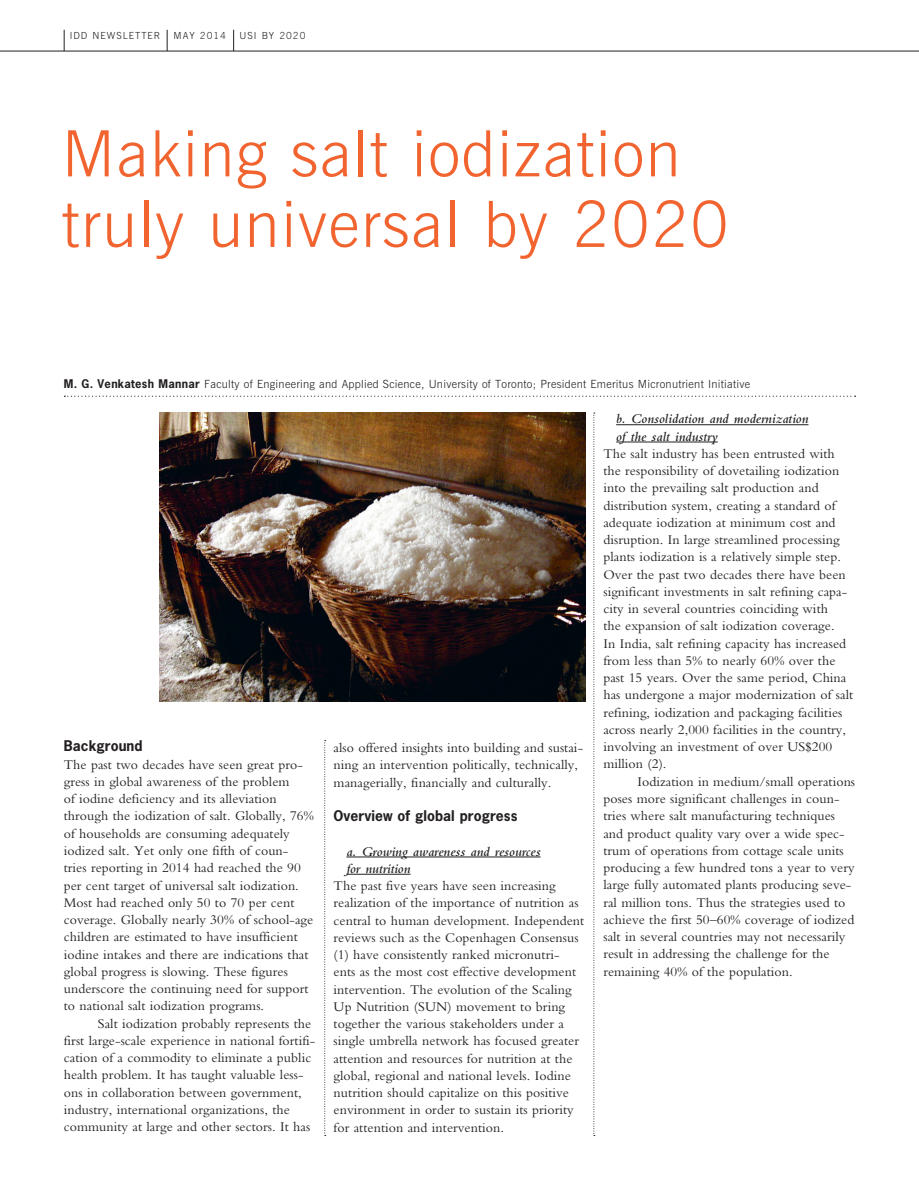
<style>
.page{position:relative;width:919px;height:1187px;background:#fff}
.page>*{position:absolute;margin:0;border:0;box-sizing:border-box;transform-origin:0 0}
.t1{font:300 63.75px/70.5px "News Gothic BT";letter-spacing:.025em;color:#f2642f}
.t2{font:13.8px/17.2px "Bembo";letter-spacing:.005em;color:#231f20}
.t3{font:italic 600 13.8px/17.2px "Bembo";letter-spacing:.005em;color:#231f20}
.t4{font:700 13.8px "News Gothic";letter-spacing:.005em;color:#231f20}
.t5{font:300 11.25px "News Gothic BT";letter-spacing:.025em;color:#231f20}
.t6{font:300 9.75px "News Gothic BT";letter-spacing:.1em;color:#231f20}
.s1{font-family:"News Gothic";font-weight:700}
</style>
<div class="page">
<hr style="left:346px;top:856px;width:194px;height:1px;background:#231f20">
<hr style="left:346px;top:873px;width:64px;height:1px;background:#231f20">
<hr style="left:616px;top:424px;width:192px;height:1px;background:#231f20">
<hr style="left:616px;top:441px;width:101px;height:1px;background:#231f20">
<svg style="left:167px;top:30px;width:1px;height:21px"></svg>
<svg style="left:233px;top:30px;width:1px;height:21px"></svg>
<hr style="left:0;top:51px;width:918px;height:1px;background:#231f20">
<svg style="left:64px;top:30px;width:1px;height:21px"></svg>
<img style="left:159px;top:412px;width:426px;height:290px">
<svg style="left:324px;top:740px;width:2px;height:396px"></svg>
<svg style="left:593px;top:412px;width:2px;height:724px"></svg>
<svg style="left:64px;top:395px;width:791px;height:2px"></svg>
<p class="t6" style="left:70px;top:29px;width:92px">IDD NEWSLETTER</p>
<p class="t6" style="left:174px;top:29px;width:54px">MAY 2014</p>
<p class="t6" style="left:239px;top:29px;width:67px">USI BY 2020</p>
<h1 class="t1" style="left:62px;top:118px;width:668px">Making salt iodization truly universal by 2020</h1>
<p class="t5" style="left:64px;top:377px;width:688px"><span class="s1">M. G. Venkatesh Mannar</span> Faculty of Engineering and Applied Science, University of Toronto; President Emeritus Micronutrient Initiative</p>
<p class="t4" style="left:64px;top:737px;width:80px">Background</p>
<p class="t2" style="left:64px;top:755px;width:251px">The past two decades have seen great pro&shy;gress in global awareness of the problem<br>of iodine deficiency and its alleviation through the iodization of salt. Globally, 76% of households are consuming adequately iodized salt. Yet only one fifth of coun&shy;tries reporting in 2014 had reached the 90 per cent target of universal salt iodization.<br>Most had reached only 50 to 70 per cent coverage. Globally nearly 30% of school-age children are estimated to have insufficient iodine intakes and there are indications that global progress is slowing. These figures underscore the continuing need for support to national salt iodization programs.</p>
<p class="t2" style="left:64px;top:1014px;width:253px;text-indent:34px">Salt iodization probably represents the first large-scale experience in national fortifi&shy;cation of a commodity to eliminate a public health problem. It has taught valuable less&shy;ons in collaboration between government, industry, international organizations, the community at large and other sectors. It has</p>
<p class="t2" style="left:333px;top:738px;width:251px">also offered insights into building and sustai&shy;ning an intervention politically, technically, managerially, financially and culturally.</p>
<p class="t4" style="left:333px;top:806px;width:185px">Overview of global progress</p>
<p class="t3" style="left:346px;top:842px;width:196px">a. Growing awareness and resources for nutrition</p>
<p class="t2" style="left:333px;top:876px;width:252px">The past five years have seen increasing realization of the importance of nutrition as central to human development. Independent reviews such as the Copenhagen Consensus (1) have consistently ranked micronutri&shy;ents as the most cost effective development intervention. The evolution of the Scaling Up Nutrition (SUN) movement to bring together the various stakeholders under a single umbrella network has focused greater attention and resources for nutrition at the global, regional and national levels. Iodine nutrition should capitalize on this positive environment in order to sustain its priority for attention and intervention.</p>
<p class="t3" style="left:616px;top:410px;width:194px">b. Consolidation and modernization of the salt industry</p>
<p class="t2" style="left:603px;top:444px;width:251px">The salt industry has been entrusted with the responsibility of dovetailing iodization into the prevailing salt production and distribution system, creating a standard of adequate iodization at minimum cost and disruption. In large streamlined processing plants iodization is a relatively simple step.<br>Over the past two decades there have been significant investments in salt refining capa&shy;city in several countries coinciding with<br>the expansion of salt iodization coverage.<br>In India, salt refining capacity has increased from less than 5% to nearly 60% over the past 15 years. Over the same period, China has undergone a major modernization of salt refining, iodization and packaging facilities across nearly 2,000 facilities in the country, involving an investment of over US$200 million (2).</p>
<p class="t2" style="left:603px;top:772px;width:253px;text-indent:34px">Iodization in medium/small operations poses more significant challenges in coun&shy;tries where salt manufacturing techniques and product quality vary over a wide spec&shy;trum of operations from cottage scale units producing a few hundred tons a year to very large fully automated plants producing seve&shy;ral million tons. Thus the strategies used to achieve the first 50–60% coverage of iodized salt in several countries may not necessarily result in addressing the challenge for the remaining 40% of the population.</p>
</div>
